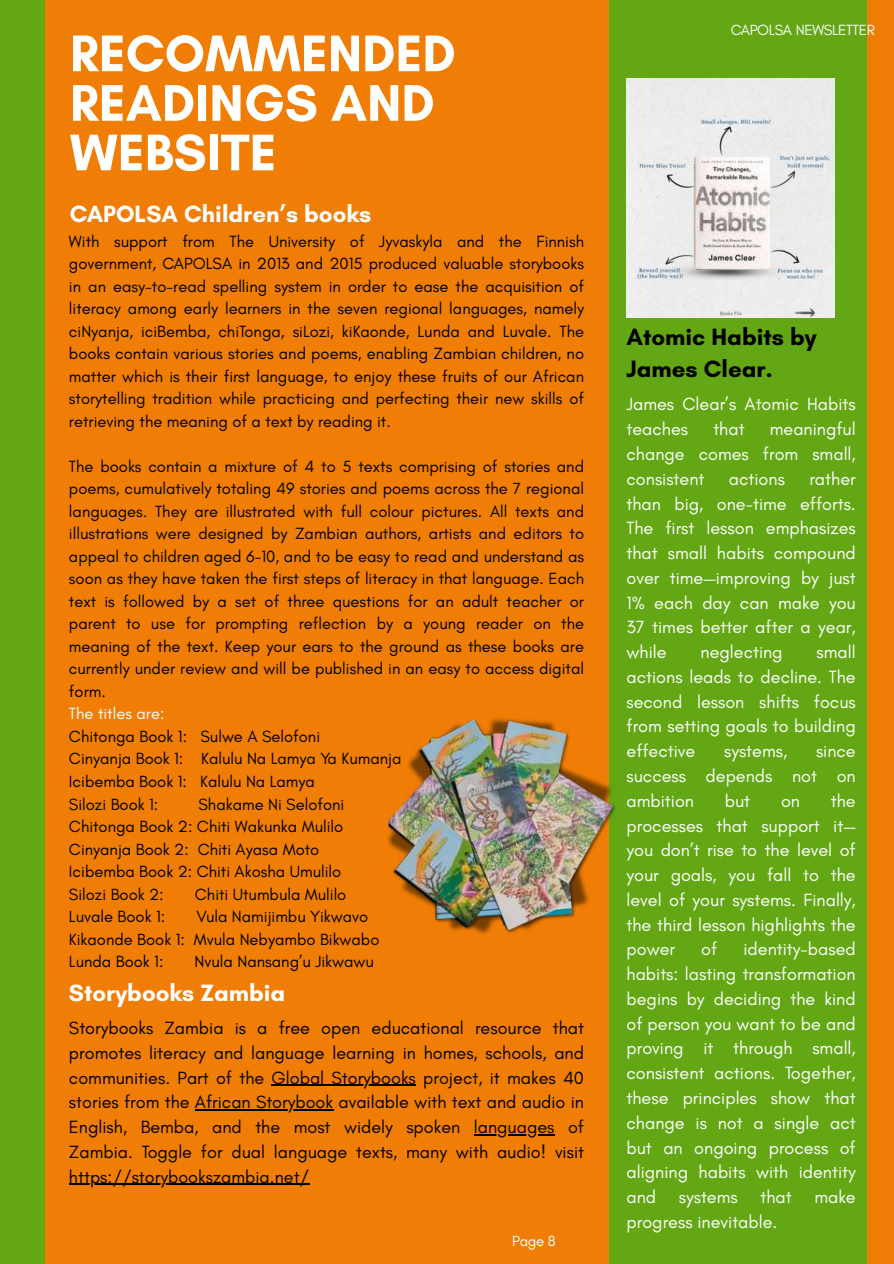
<style>
.page{position:relative;width:894px;height:1264px;background:#fff}
.page>*{position:absolute;margin:0;border:0;box-sizing:border-box;transform-origin:0 0}
.t1{font:700 52.35px/49.5px "Glacial Indifference";color:#fff}
.t2{font:700 24px "Glacial Indifference";color:#fff}
.t3{font:700 24px/32.7px "Glacial Indifference";color:#000}
.t4{font:18px/24.8px "Glacial Indifference";color:#fff;text-align:justify}
.t5{font:18px/24.8px "Glacial Indifference";color:#000;text-align:justify}
.t6{font:16.5px/22.5px "Glacial Indifference";color:#000}
.t7{font:16.5px "Glacial Indifference";color:#fff}
.t8{font:15px "Glacial Indifference";letter-spacing:-.02em;color:#fff}
</style>
<div class="page">
<div style="left:0;top:0;width:893px;height:1263px;background:#f07d05"></div>
<div style="left:608px;top:0;width:258px;height:1263px;background:#63a715"></div>
<img style="left:626px;top:78px;width:208px;height:239px">
<div style="left:0;top:0;width:44px;height:1263px;background:#63a715"></div>
<img style="left:386px;top:632px;width:230px;height:376px">
<hr style="left:271px;top:1084px;width:145px;height:1px;background:#000">
<hr style="left:195px;top:1109px;width:138px;height:1px;background:#000">
<hr style="left:473px;top:1134px;width:81px;height:1px;background:#000">
<hr style="left:69px;top:1183px;width:240px;height:1px;background:#000">
<h1 class="t1" style="left:70px;top:28px;width:387px">RECOMMENDED<br>READINGS AND<br>WEBSITE</h1>
<h2 class="t2" style="left:70px;top:199px;width:303px">CAPOLSA Children’s books</h2>
<p class="t6" style="left:69px;top:229px;width:516px;text-align:justify">With support from The University of Jyvaskyla and the Finnish government, CAPOLSA in 2013 and 2015 produced valuable storybooks in an easy-to-read spelling system in order to ease the acquisition of literacy among early learners in the seven regional languages, namely ciNyanja, iciBemba, chiTonga, siLozi, kiKaonde, Lunda and Luvale. The books contain various stories and poems, enabling Zambian children, no matter which is their first language, to enjoy these fruits of our African storytelling tradition while practicing and perfecting their new skills of retrieving the meaning of a text by reading it.</p>
<p class="t6" style="left:69px;top:454px;width:516px;text-align:justify">The books contain a mixture of 4 to 5 texts comprising of stories and poems, cumulatively totaling 49 stories and poems across the 7 regional languages. They are illustrated with full colour pictures. All texts and illustrations were designed by Zambian authors, artists and editors to appeal to children aged 6-10, and to be easy to read and understand as soon as they have taken the first steps of literacy in that language. Each text is followed by a set of three questions for an adult teacher or parent to use for prompting reflection by a young reader on the meaning of the text. Keep your ears to the ground as these books are currently under review and will be published in an easy to access digital form.</p>
<p class="t7" style="left:69px;top:703px;width:97px">The titles are:</p>
<p class="t6" style="left:69px;top:725px;width:334px">Chitonga Book 1: Sulwe A Selofoni<br>Cinyanja Book 1: Kalulu Na Lamya Ya Kumanja<br>Icibemba Book 1: Kalulu Na Lamya<br>Silozi Book 1:</p>
<p class="t6" style="left:69px;top:792px;width:277px;text-indent:129px">Shakame Ni Selofoni<br>Chitonga Book 2: Chiti Wakunka Mulilo<br>Cinyanja Book 2: Chiti Ayasa Moto<br>Icibemba Book 2: Chiti Akosha Umulilo<br>Silozi Book 2:</p>
<p class="t6" style="left:195px;top:882px;width:153px">Chiti Utumbula Mulilo</p>
<p class="t6" style="left:69px;top:905px;width:98px">Luvale Book 1:</p>
<p class="t6" style="left:69px;top:905px;width:312px;text-indent:127px">Vula Namijimbu Yikwavo<br>Kikaonde Book 1: Mvula Nebyambo Bikwabo<br>Lunda Book 1:</p>
<p class="t6" style="left:194px;top:950px;width:181px">Nvula Nansang’u Jikwawu</p>
<h2 class="t2" style="left:69px;top:978px;width:218px">Storybooks Zambia</h2>
<p class="t5" style="left:69px;top:1015px;width:516px">Storybooks Zambia is a free open educational resource that promotes literacy and language learning in homes, schools, and communities. Part of the Global Storybooks project, it makes 40 stories from the African Storybook available with text and audio in English, Bemba, and the most widely spoken languages of Zambia. Toggle for dual language texts, many with audio! visit https://storybookszambia.net/</p>
<p class="t8" style="left:512px;top:1231px;width:45px">Page 8</p>
<p class="t8" style="left:730px;top:21px;width:146px">CAPOLSA NEWSLETTER</p>
<h2 class="t3" style="left:626px;top:320px;width:191px">Atomic Habits by<br>James Clear.</h2>
<p class="t4" style="left:626px;top:392px;width:231px">James Clear’s Atomic Habits teaches</p>
<p class="t4" style="left:626px;top:416px;width:231px;text-indent:143px">meaningful change comes from small, consistent</p>
<p class="t4" style="left:713px;top:416px;width:33px">that</p>
<p class="t4" style="left:626px;top:466px;width:231px;text-indent:183px">rather than big, one-time efforts.<br>The first lesson emphasizes that small habits compound over time—improving by just 1% each day can make you 37 times better after a year, while</p>
<p class="t4" style="left:728px;top:466px;width:58px">actions</p>
<p class="t4" style="left:626px;top:639px;width:231px;text-indent:190px">small actions leads to decline. The second lesson shifts focus from setting goals to building effective</p>
<p class="t4" style="left:700px;top:639px;width:84px">neglecting</p>
<p class="t4" style="left:724px;top:738px;width:65px">systems,</p>
<p class="t4" style="left:626px;top:738px;width:231px;text-indent:189px">since success depends not on ambition</p>
<p class="t4" style="left:626px;top:788px;width:231px;text-indent:204px">the processes that support it— you don’t rise to the level of your goals, you fall to the level of your systems. Finally, the third lesson highlights the power</p>
<p class="t4" style="left:724px;top:788px;width:27px">but</p>
<p class="t4" style="left:780px;top:788px;width:21px">on</p>
<p class="t4" style="left:626px;top:936px;width:231px;text-indent:117px">identity-based habits: lasting transformation begins by deciding the kind of person you want to be and proving it through small, consistent actions. Together, these principles show that change is not a single act but an ongoing process of aligning habits with identity and</p>
<p class="t4" style="left:701px;top:936px;width:18px">of</p>
<p class="t4" style="left:678px;top:1184px;width:60px">systems</p>
<p class="t4" style="left:760px;top:1184px;width:33px">that</p>
<p class="t4" style="left:814px;top:1184px;width:43px">make</p>
<p class="t4" style="left:626px;top:1209px;width:152px">progress inevitable.</p>
</div>
